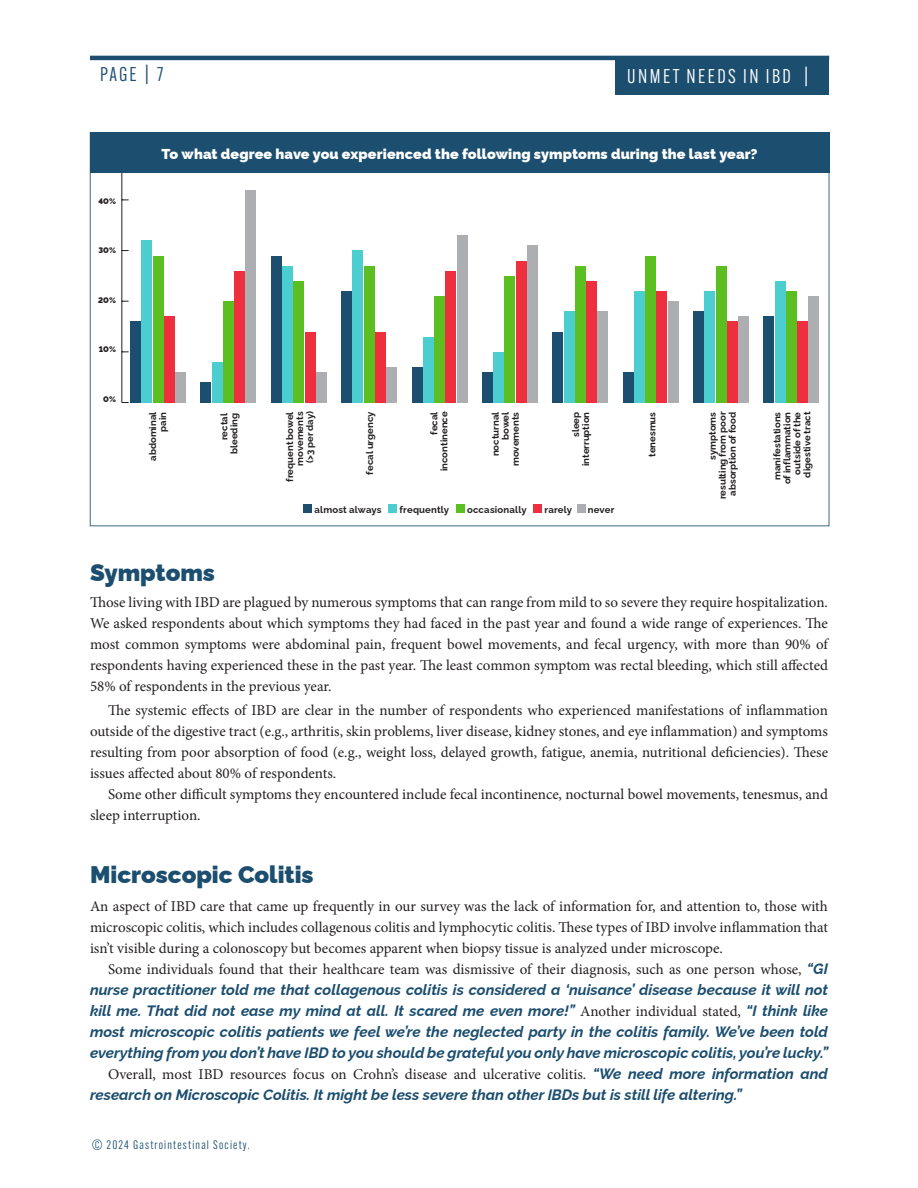
<style>
.page{position:relative;width:918px;height:1188px;background:#fff}
.page>*{position:absolute;margin:0;border:0;box-sizing:border-box;transform-origin:0 0}
.Header_02{font:900 24px "Raleway";color:#1c4e6f}
.t1{font:19.5px "Alternate Gothic ATF";letter-spacing:.125em;color:#fff}
.t2{font:19.5px "Alternate Gothic ATF";color:#1c4e6f}
.Body_02_no_indent{font:15px/21px "Minion Pro";color:#231f20;text-align:justify}
.Body_01{font:italic 700 15px/21px "Raleway";color:#1c4e6f;text-align:justify}
.Body_01-2{font:15px/21px "Minion Pro";color:#231f20;text-align:justify}
.subhead{font:900 14.25px "Raleway";letter-spacing:.01em;color:#fff}
.t3{font:12px "Alternate Gothic ATF";letter-spacing:.1em;color:#1c4e6f}
.notes___captions{font:700 9.6px/10.1px "Raleway";color:#231f20;text-align:right}
.notes___captions-2{font:700 9.6px "Raleway";letter-spacing:.02em;color:#231f20}
.notes_header{font:900 8.1px "Raleway";color:#231f20}
.s1{font-family:"Minion Pro";font-weight:400;font-style:normal;color:#231f20}
</style>
<div class="page">
<hr style="left:121px;top:149px;width:1px;height:254px;background:#231f20">
<div style="left:175px;top:372px;width:11px;height:31px;background:#acaeb1"></div>
<div style="left:246px;top:190px;width:10px;height:213px;background:#acaeb1"></div>
<div style="left:316px;top:372px;width:10px;height:31px;background:#acaeb1"></div>
<div style="left:387px;top:367px;width:10px;height:36px;background:#acaeb1"></div>
<div style="left:457px;top:235px;width:10px;height:168px;background:#acaeb1"></div>
<div style="left:527px;top:245px;width:11px;height:158px;background:#acaeb1"></div>
<div style="left:598px;top:311px;width:10px;height:92px;background:#acaeb1"></div>
<div style="left:668px;top:301px;width:10px;height:102px;background:#acaeb1"></div>
<div style="left:739px;top:316px;width:10px;height:87px;background:#acaeb1"></div>
<div style="left:809px;top:296px;width:10px;height:107px;background:#acaeb1"></div>
<div style="left:164px;top:316px;width:10px;height:87px;background:#ee303e"></div>
<div style="left:235px;top:271px;width:10px;height:132px;background:#ee303e"></div>
<div style="left:305px;top:332px;width:10px;height:71px;background:#ee303e"></div>
<div style="left:375px;top:332px;width:10px;height:71px;background:#ee303e"></div>
<div style="left:446px;top:271px;width:10px;height:132px;background:#ee303e"></div>
<div style="left:516px;top:261px;width:10px;height:142px;background:#ee303e"></div>
<div style="left:587px;top:281px;width:10px;height:122px;background:#ee303e"></div>
<div style="left:657px;top:291px;width:10px;height:112px;background:#ee303e"></div>
<div style="left:727px;top:321px;width:10px;height:82px;background:#ee303e"></div>
<div style="left:798px;top:321px;width:10px;height:82px;background:#ee303e"></div>
<div style="left:153px;top:256px;width:10px;height:147px;background:#5bbf21"></div>
<div style="left:223px;top:301px;width:10px;height:102px;background:#5bbf21"></div>
<div style="left:294px;top:281px;width:10px;height:122px;background:#5bbf21"></div>
<div style="left:364px;top:266px;width:10px;height:137px;background:#5bbf21"></div>
<div style="left:434px;top:296px;width:11px;height:107px;background:#5bbf21"></div>
<div style="left:505px;top:276px;width:10px;height:127px;background:#5bbf21"></div>
<div style="left:575px;top:266px;width:10px;height:137px;background:#5bbf21"></div>
<div style="left:646px;top:256px;width:10px;height:147px;background:#5bbf21"></div>
<div style="left:716px;top:266px;width:10px;height:137px;background:#5bbf21"></div>
<div style="left:786px;top:291px;width:11px;height:112px;background:#5bbf21"></div>
<div style="left:142px;top:240px;width:10px;height:163px;background:#4cced1"></div>
<div style="left:212px;top:362px;width:10px;height:41px;background:#4cced1"></div>
<div style="left:282px;top:266px;width:11px;height:137px;background:#4cced1"></div>
<div style="left:353px;top:251px;width:10px;height:152px;background:#4cced1"></div>
<div style="left:423px;top:337px;width:10px;height:66px;background:#4cced1"></div>
<div style="left:494px;top:352px;width:10px;height:51px;background:#4cced1"></div>
<div style="left:564px;top:311px;width:10px;height:92px;background:#4cced1"></div>
<div style="left:634px;top:291px;width:11px;height:112px;background:#4cced1"></div>
<div style="left:705px;top:291px;width:10px;height:112px;background:#4cced1"></div>
<div style="left:775px;top:281px;width:10px;height:122px;background:#4cced1"></div>
<div style="left:130px;top:321px;width:11px;height:82px;background:#1c4e6f"></div>
<div style="left:201px;top:382px;width:10px;height:21px;background:#1c4e6f"></div>
<div style="left:271px;top:256px;width:10px;height:147px;background:#1c4e6f"></div>
<div style="left:342px;top:291px;width:10px;height:112px;background:#1c4e6f"></div>
<div style="left:412px;top:367px;width:10px;height:36px;background:#1c4e6f"></div>
<div style="left:482px;top:372px;width:10px;height:31px;background:#1c4e6f"></div>
<div style="left:553px;top:332px;width:10px;height:71px;background:#1c4e6f"></div>
<div style="left:623px;top:372px;width:10px;height:31px;background:#1c4e6f"></div>
<div style="left:693px;top:311px;width:11px;height:92px;background:#1c4e6f"></div>
<div style="left:764px;top:316px;width:10px;height:87px;background:#1c4e6f"></div>
<div style="left:303px;top:504px;width:9px;height:9px;background:#1c4e6f"></div>
<div style="left:388px;top:504px;width:9px;height:9px;background:#4cced1"></div>
<div style="left:456px;top:504px;width:9px;height:9px;background:#5bbf21"></div>
<div style="left:533px;top:504px;width:9px;height:9px;background:#ee303e"></div>
<div style="left:577px;top:504px;width:9px;height:9px;background:#acaeb1"></div>
<div style="left:90px;top:132px;width:739px;height:41px;background:#1c4e6f"></div>
<hr style="left:90px;top:56px;width:739px;height:4px;background:#1c4e6f">
<div style="left:615px;top:57px;width:214px;height:37px;background:#1c4e6f"></div>
<h2 class="t2" style="left:100px;top:63px;width:65px">PAGE | 7</h2>
<h2 class="t1" style="left:627px;top:64px;width:184px">UNMET NEEDS IN IBD |</h2>
<h2 class="notes_header" style="left:98px;top:194px;width:19px">40%</h2>
<h2 class="notes_header" style="left:98px;top:244px;width:19px">30%</h2>
<h2 class="notes_header" style="left:98px;top:294px;width:19px">20%</h2>
<h2 class="notes_header" style="left:99px;top:343px;width:19px">10%</h2>
<h2 class="notes_header" style="left:103px;top:393px;width:14px">0%</h2>
<h2 class="subhead" style="left:162px;top:143px;width:597px">To what degree have you experienced the following symptoms during the last year?</h2>
<p class="notes___captions" style="left:147px;top:461px;width:51px;rotate:-90deg">abdominal pain</p>
<p class="notes___captions" style="left:428px;top:471px;width:61px;rotate:-90deg">fecal incontinence</p>
<p class="notes___captions" style="left:284px;top:482px;width:72px;rotate:-90deg">frequent bowel movements</p>
<p class="notes___captions" style="left:304px;top:463px;width:53px;rotate:-90deg">(&gt;3 per day)</p>
<p class="notes___captions" style="left:646px;top:457px;width:47px;rotate:-90deg">tenesmus</p>
<p class="notes___captions" style="left:364px;top:475px;width:64px;rotate:-90deg">fecal urgency</p>
<p class="notes___captions" style="left:706px;top:460px;width:49px;rotate:-90deg">symptoms</p>
<p class="notes___captions" style="left:716px;top:499px;width:89px;rotate:-90deg">resulting from poor</p>
<p class="notes___captions" style="left:726px;top:496px;width:85px;rotate:-90deg">absorption of food</p>
<p class="notes___captions" style="left:771px;top:484px;width:74px;rotate:-90deg">manifestations of inflammation outside of the digestive tract</p>
<p class="notes___captions-2" style="left:314px;top:502px;width:69px">almost always</p>
<p class="notes___captions" style="left:400px;top:503px;width:51px">frequently</p>
<p class="notes___captions-2" style="left:467px;top:502px;width:61px">occasionally</p>
<p class="notes___captions" style="left:545px;top:503px;width:29px">rarely</p>
<p class="notes___captions" style="left:588px;top:503px;width:28px">never</p>
<p class="notes___captions" style="left:489px;top:466px;width:56px;rotate:-90deg">nocturnal bowel movements</p>
<p class="notes___captions" style="left:218px;top:454px;width:43px;rotate:-90deg">rectal bleeding</p>
<p class="notes___captions" style="left:570px;top:466px;width:56px;rotate:-90deg">sleep interruption</p>
<p class="Header_02" style="left:90px;top:554px;width:126px">Symptoms</p>
<p class="Body_02_no_indent" style="left:90px;top:591px;width:740px">Those living with IBD are plagued by numerous symptoms that can range from mild to so severe they require hospitalization.<br>We asked respondents about which symptoms they had faced in the past year and found a wide range of experiences. The most common symptoms were abdominal pain, frequent bowel movements, and fecal urgency, with more than 90% of respondents having experienced these in the past year. The least common symptom was rectal bleeding, which still affected 58% of respondents in the previous year.</p>
<p class="Body_01-2" style="left:90px;top:699px;width:740px;text-indent:18px">The systemic effects of IBD are clear in the number of respondents who experienced manifestations of inflammation outside of the digestive tract (e.g., arthritis, skin problems, liver disease, kidney stones, and eye inflammation) and symptoms resulting from poor absorption of food (e.g., weight loss, delayed growth, fatigue, anemia, nutritional deficiencies). These issues affected about 80% of respondents.</p>
<p class="Body_01-2" style="left:90px;top:783px;width:740px;text-indent:18px">Some other difficult symptoms they encountered include fecal incontinence, nocturnal bowel movements, tenesmus, and sleep interruption.</p>
<p class="Header_02" style="left:90px;top:855px;width:225px">Microscopic Colitis</p>
<p class="Body_02_no_indent" style="left:90px;top:896px;width:740px">An aspect of IBD care that came up frequently in our survey was the lack of information for, and attention to, those with microscopic colitis, which includes collagenous colitis and lymphocytic colitis. These types of IBD involve inflammation that isn’t visible during a colonoscopy but becomes apparent when biopsy tissue is analyzed under microscope.</p>
<p class="Body_01" style="left:90px;top:957px;width:740px;text-indent:18px"><span class="s1">Some individuals found that their healthcare team was dismissive of their diagnosis, such as one person whose,</span> “GI nurse practitioner told me that collagenous colitis is considered a ‘nuisance’ disease because it will not kill me. That did not ease my mind at all. It scared me even more!” <span class="s1">Another individual stated,</span> “I think like most microscopic colitis patients we feel we’re the neglected party in the colitis family. We’ve been told everything from you don’t have IBD to you should be grateful you only have microscopic colitis, you’re lucky.”</p>
<p class="Body_01" style="left:90px;top:1062px;width:740px;text-indent:18px"><span class="s1">Overall, most IBD resources focus on Crohn’s disease and ulcerative colitis.</span> “We need more information and research on Microscopic Colitis. It might be less severe than other IBDs but is still life altering.”</p>
<p class="t3" style="left:92px;top:1138px;width:159px">© 2024 Gastrointestinal Society.</p>
</div>
